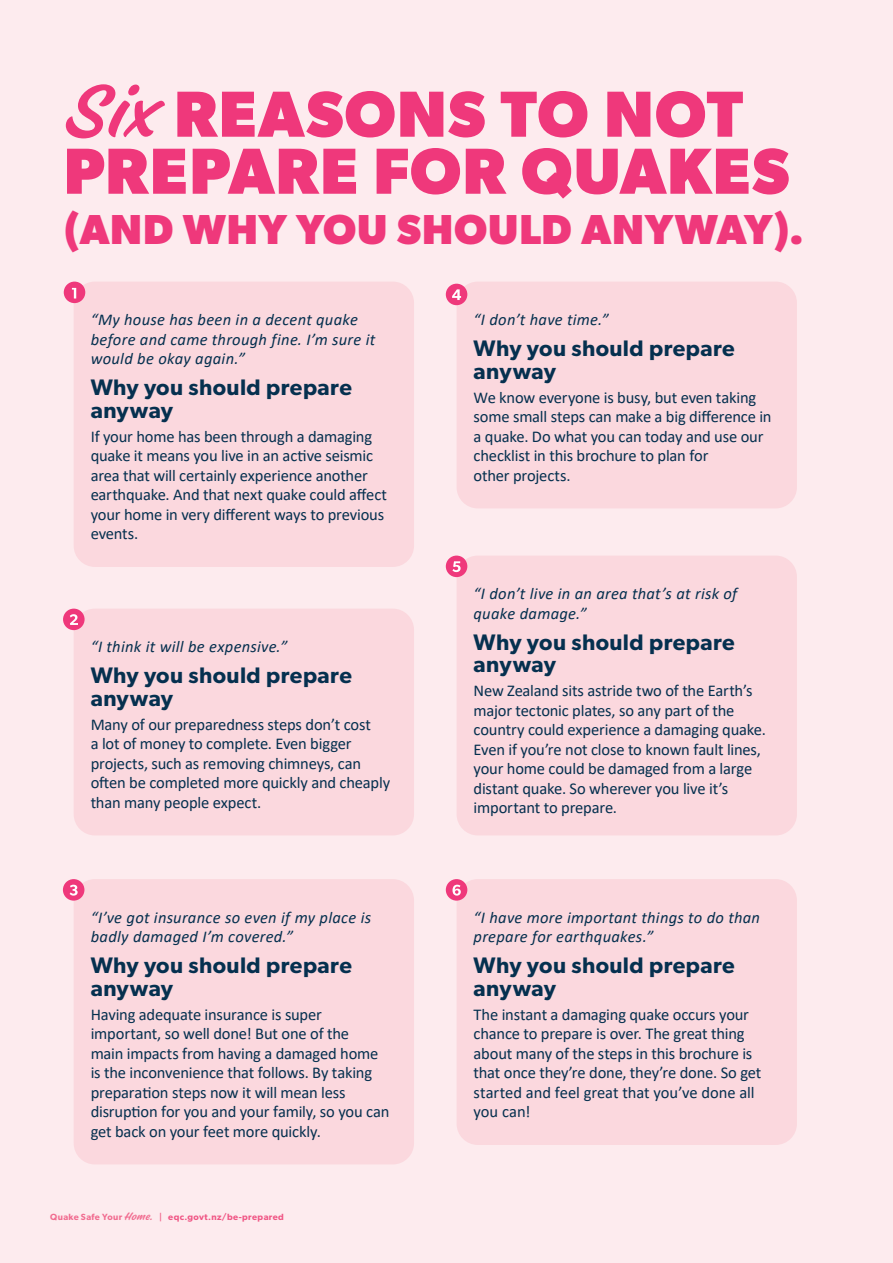
<style>
.page{position:relative;width:893px;height:1263px;background:#fff}
.page>*{position:absolute;margin:0;border:0;box-sizing:border-box;transform-origin:0 0}
.t1{font:700 65.25px/57px "Gibson";letter-spacing:.015em;color:#ef387b}
.t2{font:700 42px "Gibson";letter-spacing:.02em;color:#ef387b}
.t3{font:600 22.5px/22.5px "Gibson";letter-spacing:.02em;color:#05304f}
.Body_copy{font:16.5px/19.5px "Calibri";letter-spacing:-.01em;color:#05304f}
.t4{font:italic 16.5px/19.5px "Calibri";letter-spacing:.015em;color:#05304f}
.t5{font:600 9px "Gibson";letter-spacing:.045em;color:#f05685}
.s1{font-family:"Fineday Style Twonon connect";font-weight:400;font-size:82.5px}
.s2{color:#f16c90}
.s3{font-family:"Fineday Style Twonon connect";font-weight:400;font-size:12px;color:#f16c90}
</style>
<div class="page">
<div style="left:0;top:0;width:892px;height:1263px;background:#fdebee"></div>
<div style="left:74px;top:282px;width:340px;height:285px;background:#fbd8de;border-radius:21px"></div>
<div style="left:456px;top:282px;width:340px;height:226px;background:#fbd8de;border-radius:21px"></div>
<div style="left:64px;top:282px;width:21px;height:21px;background:#ef387b;border-radius:50%"></div>
<svg style="left:72px;top:288px;width:4px;height:10px"></svg>
<div style="left:74px;top:608px;width:340px;height:227px;background:#fbd8de;border-radius:21px"></div>
<div style="left:63px;top:608px;width:22px;height:22px;background:#ef387b;border-radius:50%"></div>
<svg style="left:70px;top:614px;width:8px;height:11px"></svg>
<div style="left:74px;top:879px;width:340px;height:285px;background:#fbd8de;border-radius:21px"></div>
<div style="left:63px;top:879px;width:21px;height:21px;background:#ef387b;border-radius:50%"></div>
<svg style="left:70px;top:884px;width:8px;height:11px"></svg>
<div style="left:446px;top:284px;width:21px;height:21px;background:#ef387b;border-radius:50%"></div>
<svg style="left:452px;top:289px;width:9px;height:11px"></svg>
<div style="left:456px;top:555px;width:340px;height:280px;background:#fbd8de;border-radius:21px"></div>
<div style="left:446px;top:555px;width:21px;height:22px;background:#ef387b;border-radius:50%"></div>
<svg style="left:452px;top:561px;width:8px;height:11px"></svg>
<div style="left:456px;top:879px;width:340px;height:266px;background:#fbd8de;border-radius:21px"></div>
<div style="left:446px;top:879px;width:21px;height:21px;background:#ef387b;border-radius:50%"></div>
<svg style="left:452px;top:884px;width:9px;height:11px"></svg>
<p class="t1" style="left:64px;top:84px;width:727px"><span class="s1">Six</span> REASONS TO NOT<br>PREPARE FOR QUAKES</p>
<p class="t2" style="left:64px;top:205px;width:741px">(AND WHY YOU SHOULD ANYWAY).</p>
<p class="t4" style="left:91px;top:309px;width:286px">“My house has been in a decent quake before and came through fine. I’m sure it would be okay again.”</p>
<p class="t3" style="left:91px;top:376px;width:263px">Why you should prepare anyway</p>
<p class="Body_copy" style="left:91px;top:426px;width:298px">If your home has been through a damaging quake it means you live in an active seismic area that will certainly experience another earthquake. And that next quake could affect your home in very different ways to previous events.</p>
<p class="t4" style="left:91px;top:636px;width:198px">“I think it will be expensive.”</p>
<p class="t3" style="left:91px;top:664px;width:263px">Why you should prepare anyway</p>
<p class="Body_copy" style="left:91px;top:714px;width:301px">Many of our preparedness steps don’t cost<br>a lot of money to complete. Even bigger projects, such as removing chimneys, can often be completed more quickly and cheaply than many people expect.</p>
<p class="t4" style="left:91px;top:907px;width:282px">“I’ve got insurance so even if my place is badly damaged I’m covered.”</p>
<p class="t3" style="left:91px;top:954px;width:263px">Why you should prepare anyway</p>
<p class="Body_copy" style="left:91px;top:1004px;width:300px">Having adequate insurance is super important, so well done! But one of the<br>main impacts from having a damaged home is the inconvenience that follows. By taking preparation steps now it will mean less disruption for you and your family, so you can get back on your feet more quickly.</p>
<p class="t5" style="left:50px;top:1211px;width:235px"><span class="s2">Quake Safe Your</span> <span class="s3">Home.</span> <span class="s2">|</span> eqc.govt.nz/be-prepared</p>
<p class="t4" style="left:473px;top:309px;width:137px">“I don’t have time.”</p>
<p class="t3" style="left:473px;top:337px;width:263px">Why you should prepare anyway</p>
<p class="Body_copy" style="left:473px;top:387px;width:299px">We know everyone is busy, but even taking some small steps can make a big difference in a quake. Do what you can today and use our checklist in this brochure to plan for<br>other projects.</p>
<p class="t4" style="left:473px;top:583px;width:265px">“I don’t live in an area that’s at risk of quake damage.”</p>
<p class="t3" style="left:473px;top:630px;width:263px">Why you should prepare anyway</p>
<p class="Body_copy" style="left:473px;top:680px;width:294px">New Zealand sits astride two of the Earth’s major tectonic plates, so any part of the country could experience a damaging quake.<br>Even if you’re not close to known fault lines, your home could be damaged from a large distant quake. So wherever you live it’s important to prepare.</p>
<p class="t4" style="left:473px;top:907px;width:288px">“I have more important things to do than prepare for earthquakes.”</p>
<p class="t3" style="left:473px;top:954px;width:263px">Why you should prepare anyway</p>
<p class="Body_copy" style="left:473px;top:1004px;width:289px">The instant a damaging quake occurs your chance to prepare is over. The great thing about many of the steps in this brochure is that once they’re done, they’re done. So get started and feel great that you’ve done all you can!</p>
</div>
